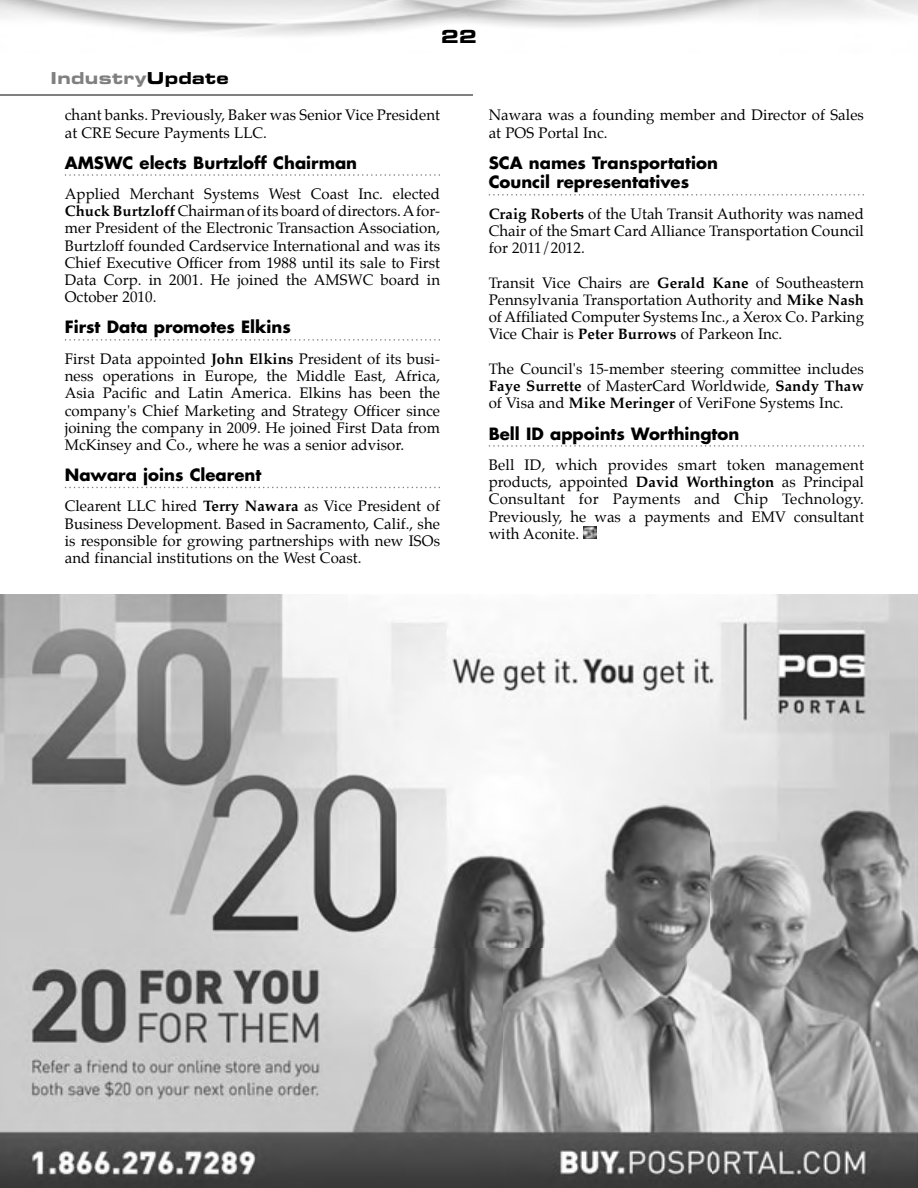
<style>
.page{position:relative;width:918px;height:1188px;background:#fff}
.page>*{position:absolute;margin:0;border:0;box-sizing:border-box;transform-origin:0 0}
.t1{font:18px "Eurostile Bold Extended Two";color:#000}
.t2{font:700 16.5px/19.8px "Futura";color:#000}
.t3{font:16.5px "Eurostile Bold Extended Two";letter-spacing:.02em;color:#808080}
.t4{font:15px/17.2px "Palatino";letter-spacing:.005em;color:#000;text-align:justify}
.s1{color:#000}
.s2{font-weight:700}
</style>
<div class="page">
<hr style="left:0;top:94px;width:472px;height:2px;background:#808080">
<svg style="left:65px;top:174px;width:375px;height:2px"></svg>
<svg style="left:65px;top:339px;width:375px;height:2px"></svg>
<svg style="left:65px;top:487px;width:375px;height:1px"></svg>
<svg style="left:489px;top:194px;width:375px;height:2px"></svg>
<svg style="left:489px;top:445px;width:375px;height:2px"></svg>
<img style="left:583px;top:527px;width:14px;height:12px">
<img style="left:0;top:594px;width:918px;height:593px">
<p class="t3" style="left:50px;top:72px;width:180px">Industry<span class="s1">Update</span></p>
<p class="t1" style="left:441px;top:30px;width:37px">22</p>
<p class="t4" style="left:65px;top:108px;width:377px">chant banks. Previously, Baker was Senior Vice President at CRE Secure Payments LLC.</p>
<p class="t2" style="left:65px;top:154px;width:294px">AMSWC elects Burtzloff Chairman</p>
<p class="t4" style="left:65px;top:186px;width:377px">Applied Merchant Systems West Coast Inc. elected <span class="s2">Chuck Burtzloff</span> Chairman of its board of directors. A for&shy;mer President of the Electronic Transaction Association, Burtzloff founded Cardservice International and was its Chief Executive Officer from 1988 until its sale to First Data Corp. in 2001. He joined the AMSWC board in October 2010.</p>
<p class="t2" style="left:65px;top:319px;width:228px">First Data promotes Elkins</p>
<p class="t4" style="left:65px;top:351px;width:377px">First Data appointed <span class="s2">John Elkins</span> President of its busi&shy;ness operations in Europe, the Middle East, Africa, Asia Pacific and Latin America. Elkins has been the company's Chief Marketing and Strategy Officer since joining the company in 2009. He joined First Data from McKinsey and Co., where he was a senior advisor.</p>
<p class="t2" style="left:65px;top:466px;width:198px">Nawara joins Clearent</p>
<p class="t4" style="left:65px;top:499px;width:377px">Clearent LLC hired <span class="s2">Terry Nawara</span> as Vice President of Business Development. Based in Sacramento, Calif., she is responsible for growing partnerships with new ISOs and financial institutions on the West Coast.</p>
<p class="t4" style="left:489px;top:108px;width:377px">Nawara was a founding member and Director of Sales at POS Portal Inc.</p>
<p class="t2" style="left:489px;top:154px;width:231px">SCA names Transportation<br>Council representatives</p>
<p class="t4" style="left:489px;top:206px;width:377px"><span class="s2">Craig Roberts</span> of the Utah Transit Authority was named Chair of the Smart Card Alliance Transportation Council for 2011/2012.</p>
<p class="t4" style="left:489px;top:275px;width:377px">Transit Vice Chairs are <span class="s2">Gerald Kane</span> of Southeastern Pennsylvania Transportation Authority and <span class="s2">Mike Nash </span>of Affiliated Computer Systems Inc., a Xerox Co. Parking Vice Chair is <span class="s2">Peter Burrows</span> of Parkeon Inc.</p>
<p class="t4" style="left:489px;top:361px;width:377px">The Council's 15-member steering committee includes <span class="s2">Faye Surrette</span> of MasterCard Worldwide, <span class="s2">Sandy Thaw </span>of Visa and <span class="s2">Mike Meringer</span> of VeriFone Systems Inc.</p>
<p class="t2" style="left:489px;top:425px;width:252px">Bell ID appoints Worthington</p>
<p class="t4" style="left:489px;top:457px;width:377px">Bell ID, which provides smart token management products, appointed <span class="s2">David Worthington</span> as Principal Consultant for Payments and Chip Technology.<br>Previously, he was a payments and EMV consultant with Aconite.</p>
</div>
